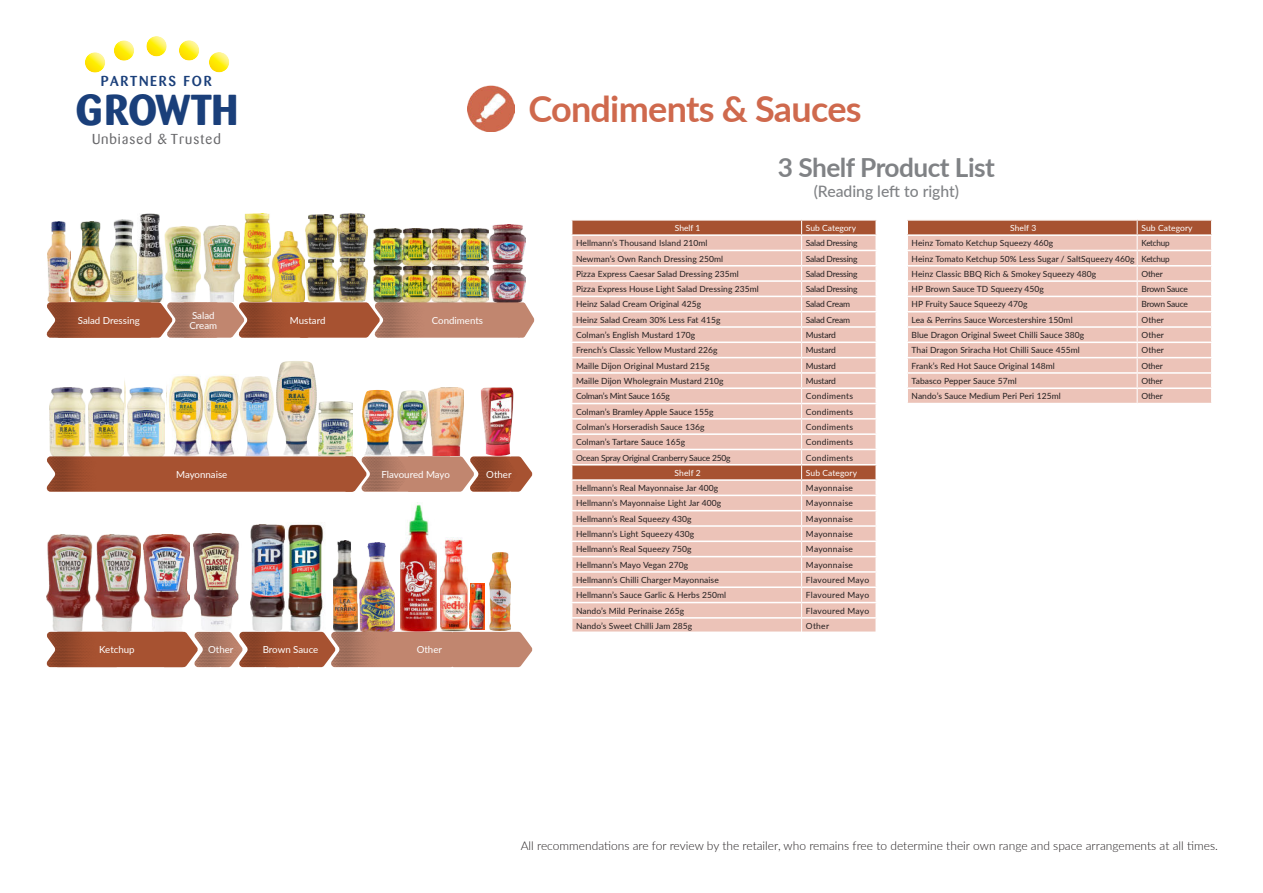
<style>
.page{position:relative;width:1263px;height:893px;background:#fff}
.page>*{position:absolute;margin:0;border:0;box-sizing:border-box;transform-origin:0 0}
.t1{font:700 42.9px "Barmeno";color:#1a3f7a}
.t2{font:700 36px "Lato";letter-spacing:-.02em;color:#cf694d}
.t3{font:700 26.25px "Lato";letter-spacing:-.02em;color:#808285}
.t4{font:500 15.75px "Lato";color:#808285}
.t5{font:14.25px "Barmeno";letter-spacing:.08em;color:#67676a}
.t6{font:500 14.25px "Barmeno";letter-spacing:.12em;color:#1a3f7a}
.t7{font:300 12px "Lato";color:#231f20}
.t8{font:9.75px/10.8px "Lato";color:#fff}
.t9{font:8.55px "Lato";letter-spacing:.01em;color:#231f20}
.t10{font:8.55px "Lato";letter-spacing:-.025em;color:#231f20}
.t11{font:8.55px "Lato";letter-spacing:.03em;color:#231f20}
.t12{font:8.55px/15.3px "Lato";letter-spacing:.01em;color:#231f20;text-align:justify;scale:.95 1}
.t13{font:8.55px "Lato";letter-spacing:.005em;color:#fff}
.t14{font:8.55px "Lato";letter-spacing:-.03em;color:#231f20}
</style>
<div class="page">
<img style="left:48px;top:222px;width:61px;height:80px">
<img style="left:110px;top:220px;width:26px;height:82px">
<img style="left:374px;top:228px;width:114px;height:74px">
<img style="left:489px;top:225px;width:37px;height:77px">
<img style="left:243px;top:213px;width:28px;height:89px">
<img style="left:272px;top:232px;width:33px;height:70px">
<img style="left:306px;top:213px;width:62px;height:89px">
<img style="left:49px;top:388px;width:75px;height:68px">
<img style="left:428px;top:387px;width:35px;height:68px">
<img style="left:318px;top:402px;width:35px;height:53px">
<img style="left:125px;top:384px;width:1px;height:26px">
<img style="left:128px;top:388px;width:36px;height:68px">
<img style="left:166px;top:386px;width:1px;height:18px">
<img style="left:164px;top:226px;width:37px;height:76px">
<img style="left:203px;top:226px;width:37px;height:76px">
<img style="left:193px;top:533px;width:46px;height:97px">
<img style="left:250px;top:525px;width:34px;height:106px">
<img style="left:286px;top:523px;width:38px;height:109px">
<img style="left:400px;top:504px;width:37px;height:128px">
<img style="left:333px;top:541px;width:24px;height:91px">
<img style="left:360px;top:542px;width:34px;height:90px">
<img style="left:440px;top:537px;width:27px;height:95px">
<img style="left:47px;top:534px;width:94px;height:97px">
<img style="left:144px;top:534px;width:46px;height:97px">
<img style="left:137px;top:213px;width:27px;height:89px">
<img style="left:276px;top:361px;width:38px;height:95px">
<img style="left:167px;top:374px;width:72px;height:82px">
<img style="left:362px;top:390px;width:32px;height:66px">
<img style="left:397px;top:390px;width:31px;height:65px">
<img style="left:239px;top:376px;width:35px;height:79px">
<img style="left:489px;top:552px;width:22px;height:79px">
<img style="left:470px;top:584px;width:14px;height:46px">
<svg style="left:97px;top:632px;width:435px;height:35px;background:#b77257"></svg>
<svg style="left:48px;top:302px;width:486px;height:36px;background:#b67055"></svg>
<img style="left:46px;top:303px;width:51px;height:35px">
<img style="left:46px;top:632px;width:51px;height:35px">
<img style="left:167px;top:303px;width:50px;height:35px">
<img style="left:238px;top:303px;width:51px;height:35px">
<img style="left:374px;top:303px;width:51px;height:35px">
<img style="left:194px;top:632px;width:45px;height:35px">
<img style="left:330px;top:632px;width:51px;height:35px">
<img style="left:480px;top:387px;width:33px;height:69px">
<img style="left:239px;top:632px;width:50px;height:35px">
<svg style="left:46px;top:456px;width:486px;height:36px;background:#ab6043"></svg>
<img style="left:361px;top:456px;width:49px;height:35px">
<svg style="left:571px;top:220px;width:306px;height:411px;background:#e9c2b6"></svg>
<svg style="left:907px;top:219px;width:305px;height:184px;background:#e8c1b5"></svg>
<svg style="left:85px;top:52px;width:20px;height:21px"></svg>
<svg style="left:114px;top:40px;width:20px;height:21px"></svg>
<svg style="left:146px;top:36px;width:21px;height:21px"></svg>
<svg style="left:179px;top:40px;width:20px;height:21px"></svg>
<svg style="left:209px;top:52px;width:21px;height:21px"></svg>
<img style="left:468px;top:85px;width:46px;height:47px">
<h3 class="t6" style="left:101px;top:73px;width:113px">PARTNERS FOR</h3>
<h1 class="t1" style="left:76px;top:85px;width:164px">GROWTH</h1>
<h2 class="t2" style="left:528px;top:89px;width:335px">Condiments &amp; Sauces</h2>
<h3 class="t5" style="left:92px;top:131px;width:130px">Unbiased &amp; Trusted</h3>
<h3 class="t3" style="left:778px;top:152px;width:219px">3 Shelf Product List</h3>
<h3 class="t4" style="left:814px;top:180px;width:147px">(Reading left to right)</h3>
<p class="t8" style="left:78px;top:316px;width:64px">Salad Dressing</p>
<p class="t8" style="left:189px;top:311px;width:29px">Salad<br>Cream</p>
<p class="t8" style="left:176px;top:470px;width:53px">Mayonnaise</p>
<p class="t8" style="left:290px;top:316px;width:37px">Mustard</p>
<p class="t8" style="left:432px;top:316px;width:53px">Condiments</p>
<p class="t8" style="left:381px;top:470px;width:70px">Flavoured Mayo</p>
<p class="t8" style="left:486px;top:470px;width:27px">Other</p>
<p class="t13" style="left:675px;top:225px;width:27px">Shelf 1</p>
<p class="t13" style="left:806px;top:225px;width:52px">Sub Category</p>
<p class="t9" style="left:576px;top:240px;width:133px">Hellmann’s Thousand Island 210ml</p>
<p class="t10" style="left:806px;top:240px;width:53px">Salad Dressing</p>
<p class="t9" style="left:576px;top:255px;width:149px">Newman’s Own Ranch Dressing 250ml</p>
<p class="t10" style="left:806px;top:255px;width:53px">Salad Dressing</p>
<p class="t9" style="left:576px;top:271px;width:164px">Pizza Express Caesar Salad Dressing 235ml</p>
<p class="t10" style="left:806px;top:271px;width:53px">Salad Dressing</p>
<p class="t9" style="left:576px;top:286px;width:184px">Pizza Express House Light Salad Dressing 235ml</p>
<p class="t10" style="left:806px;top:286px;width:53px">Salad Dressing</p>
<p class="t9" style="left:576px;top:301px;width:127px">Heinz Salad Cream Original 425g</p>
<p class="t10" style="left:806px;top:301px;width:46px">Salad Cream</p>
<p class="t9" style="left:576px;top:316px;width:146px">Heinz Salad Cream 30% Less Fat 415g</p>
<p class="t10" style="left:806px;top:316px;width:46px">Salad Cream</p>
<p class="t9" style="left:576px;top:332px;width:121px">Colman’s English Mustard 170g</p>
<p class="t10" style="left:806px;top:332px;width:31px">Mustard</p>
<p class="t9" style="left:576px;top:347px;width:143px">French’s Classic Yellow Mustard 226g</p>
<p class="t10" style="left:806px;top:347px;width:31px">Mustard</p>
<p class="t9" style="left:576px;top:362px;width:135px">Maille Dijon Original Mustard 215g</p>
<p class="t10" style="left:806px;top:362px;width:31px">Mustard</p>
<p class="t9" style="left:576px;top:378px;width:149px">Maille Dijon Wholegrain Mustard 210g</p>
<p class="t10" style="left:806px;top:378px;width:31px">Mustard</p>
<p class="t10" style="left:576px;top:393px;width:95px">Colman’s Mint Sauce 165g</p>
<p class="t11" style="left:806px;top:393px;width:49px">Condiments</p>
<p class="t9" style="left:576px;top:408px;width:139px">Colman’s Bramley Apple Sauce 155g</p>
<p class="t11" style="left:806px;top:408px;width:49px">Condiments</p>
<p class="t9" style="left:576px;top:424px;width:130px">Colman’s Horseradish Sauce 136g</p>
<p class="t11" style="left:806px;top:424px;width:49px">Condiments</p>
<p class="t9" style="left:576px;top:439px;width:111px">Colman’s Tartare Sauce 165g</p>
<p class="t11" style="left:806px;top:439px;width:49px">Condiments</p>
<p class="t10" style="left:576px;top:454px;width:156px">Ocean Spray Original Cranberry Sauce 250g</p>
<p class="t11" style="left:806px;top:454px;width:49px">Condiments</p>
<p class="t13" style="left:675px;top:470px;width:28px">Shelf 2</p>
<p class="t13" style="left:806px;top:470px;width:53px">Sub Category</p>
<p class="t9" style="left:576px;top:485px;width:144px">Hellmann’s Real Mayonnaise Jar 400g</p>
<p class="t11" style="left:806px;top:485px;width:49px">Mayonnaise</p>
<p class="t9" style="left:576px;top:500px;width:147px">Hellmann’s Mayonnaise Light Jar 400g</p>
<p class="t11" style="left:806px;top:500px;width:49px">Mayonnaise</p>
<p class="t9" style="left:576px;top:515px;width:117px">Hellmann’s Real Squeezy 430g</p>
<p class="t11" style="left:806px;top:515px;width:49px">Mayonnaise</p>
<p class="t9" style="left:576px;top:531px;width:120px">Hellmann’s Light Squeezy 430g</p>
<p class="t11" style="left:806px;top:531px;width:49px">Mayonnaise</p>
<p class="t9" style="left:576px;top:546px;width:117px">Hellmann’s Real Squeezy 750g</p>
<p class="t11" style="left:806px;top:546px;width:49px">Mayonnaise</p>
<p class="t9" style="left:576px;top:561px;width:114px">Hellmann’s Mayo Vegan 270g</p>
<p class="t11" style="left:806px;top:561px;width:49px">Mayonnaise</p>
<p class="t9" style="left:576px;top:577px;width:144px">Hellmann’s Chilli Charger Mayonnaise</p>
<p class="t9" style="left:806px;top:577px;width:65px">Flavoured Mayo</p>
<p class="t9" style="left:576px;top:592px;width:152px">Hellmann’s Sauce Garlic &amp; Herbs 250ml</p>
<p class="t9" style="left:806px;top:592px;width:65px">Flavoured Mayo</p>
<p class="t9" style="left:576px;top:607px;width:110px">Nando’s Mild Perinaise 265g</p>
<p class="t9" style="left:806px;top:607px;width:65px">Flavoured Mayo</p>
<p class="t9" style="left:576px;top:623px;width:118px">Nando’s Sweet Chilli Jam 285g</p>
<p class="t9" style="left:806px;top:623px;width:25px">Other</p>
<p class="t13" style="left:1010px;top:225px;width:28px">Shelf 3</p>
<p class="t13" style="left:1141px;top:225px;width:53px">Sub Category</p>
<p class="t9" style="left:911px;top:240px;width:143px">Heinz Tomato Ketchup Squeezy 460g</p>
<p class="t12" style="left:911px;top:236px;width:273px;text-indent:230px">Ketchup Heinz Tomato Ketchup 50% Less Sugar / SaltSqueezy 460g Ketchup Heinz Classic BBQ Rich &amp; Smokey Squeezy 480g</p>
<p class="t9" style="left:1141px;top:271px;width:23px">Other</p>
<p class="t9" style="left:911px;top:286px;width:134px">HP Brown Sauce TD Squeezy 450g</p>
<p class="t14" style="left:1141px;top:286px;width:48px">Brown Sauce</p>
<p class="t9" style="left:911px;top:301px;width:117px">HP Fruity Sauce Squeezy 470g</p>
<p class="t14" style="left:1141px;top:301px;width:48px">Brown Sauce</p>
<p class="t9" style="left:911px;top:316px;width:163px">Lea &amp; Perrins Sauce Worcestershire 150ml</p>
<p class="t9" style="left:1141px;top:316px;width:24px">Other</p>
<p class="t9" style="left:911px;top:332px;width:174px">Blue Dragon Original Sweet Chilli Sauce 380g</p>
<p class="t9" style="left:1141px;top:332px;width:24px">Other</p>
<p class="t9" style="left:911px;top:347px;width:170px">Thai Dragon Sriracha Hot Chilli Sauce 455ml</p>
<p class="t9" style="left:1141px;top:347px;width:24px">Other</p>
<p class="t9" style="left:911px;top:362px;width:145px">Frank’s Red Hot Sauce Original 148ml</p>
<p class="t9" style="left:1141px;top:362px;width:23px">Other</p>
<p class="t9" style="left:911px;top:378px;width:107px">Tabasco Pepper Sauce 57ml</p>
<p class="t9" style="left:1141px;top:378px;width:23px">Other</p>
<p class="t9" style="left:911px;top:393px;width:151px">Nando’s Sauce Medium Peri Peri 125ml</p>
<p class="t9" style="left:1141px;top:393px;width:23px">Other</p>
<p class="t8" style="left:99px;top:645px;width:37px">Ketchup</p>
<p class="t8" style="left:208px;top:645px;width:27px">Other</p>
<p class="t8" style="left:263px;top:645px;width:57px">Brown Sauce</p>
<p class="t8" style="left:417px;top:645px;width:27px">Other</p>
<h3 class="t7" style="left:521px;top:837px;width:699px">All recommendations are for review by the retailer, who remains free to determine their own range and space arrangements at all times.</h3>
</div>
